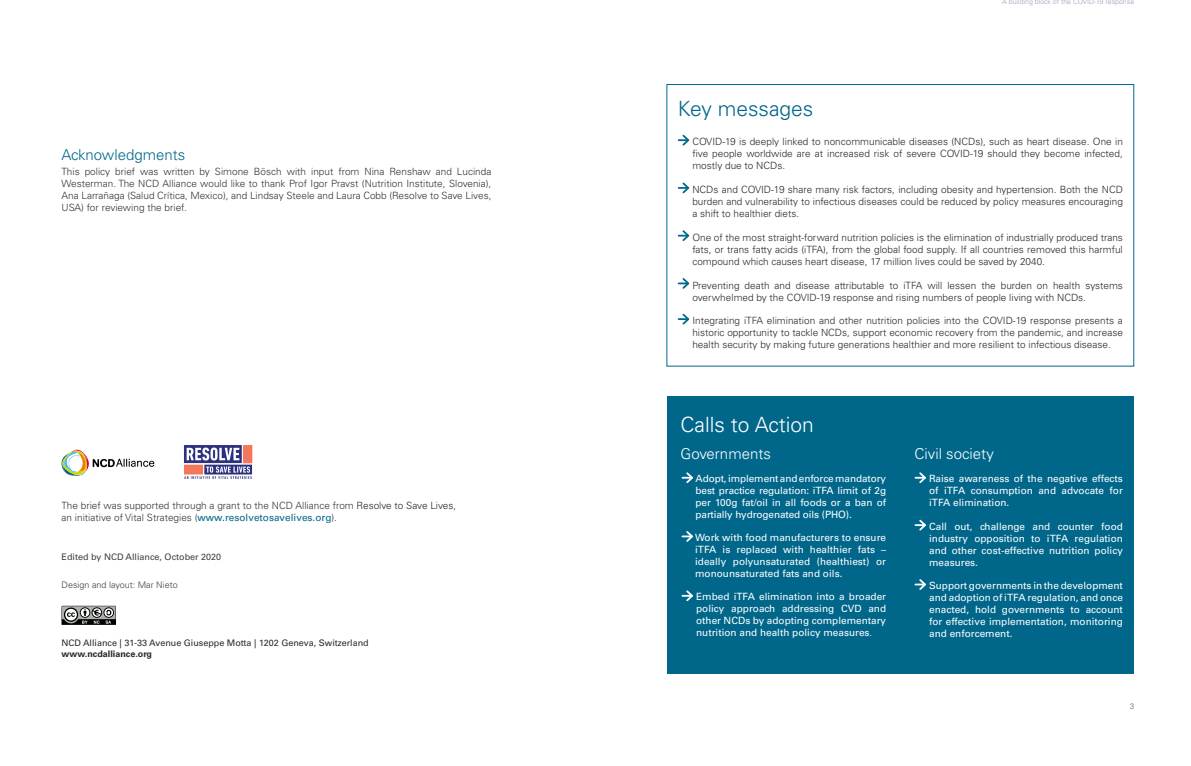
<style>
.page{position:relative;width:1191px;height:766px;background:#fff}
.page>*{position:absolute;margin:0;border:0;box-sizing:border-box;transform-origin:0 0}
.TIT_02{font:300 21px "Univers LT Std";color:#fff}
.TIT_02-2{font:300 21px "Univers LT Std";color:#00678b}
.TIT_03{font:300 15px "Univers LT Std";color:#fff}
.TIT_03-2{font:300 15px "Univers LT Std";color:#00678b}
.TXT{font:300 10px/12px "Univers LT Std";color:#282829;text-align:justify}
.TXT-2{font:10px/12px "Univers LT Std";color:#fff;text-align:justify}
.TXT-3{font:300 10px/12px "Univers LT Std";color:#333334;text-align:justify}
.Creditos{font:9px "Univers LT Std";color:#282829}
.TXT-4{font:9px "Univers LT Std";color:#3e3d40}
.TXT-5{font:300 9px "Univers LT Std";color:#3e3d40}
.Creditos-2{font:700 9px "Univers LT Std";color:#282829}
.t1{font:8px "Univers LT Std";color:#7e8ba0}
.t2{font:300 7px "Univers LT Std";color:#95a0b3}
.s1{color:#282829}
.s2{font-weight:400;color:#00678b}
.s3{font-weight:300}
</style>
<div class="page">
<div style="left:667px;top:395px;width:466px;height:278px;background:#00678b"></div>
<div style="left:666px;top:84px;width:468px;height:282px;border:1px solid #00678b"></div>
<svg style="left:678px;top:134px;width:12px;height:12px"></svg>
<svg style="left:678px;top:182px;width:12px;height:12px"></svg>
<svg style="left:678px;top:230px;width:12px;height:11px"></svg>
<svg style="left:678px;top:278px;width:12px;height:11px"></svg>
<svg style="left:678px;top:313px;width:12px;height:12px"></svg>
<svg style="left:62px;top:605px;width:54px;height:19px"></svg>
<svg style="left:61px;top:449px;width:93px;height:26px"></svg>
<img style="left:183px;top:445px;width:70px;height:34px">
<svg style="left:682px;top:472px;width:11px;height:11px"></svg>
<svg style="left:682px;top:531px;width:11px;height:11px"></svg>
<svg style="left:682px;top:590px;width:11px;height:12px"></svg>
<svg style="left:915px;top:472px;width:11px;height:11px"></svg>
<svg style="left:915px;top:519px;width:11px;height:12px"></svg>
<svg style="left:915px;top:579px;width:11px;height:11px"></svg>
<p class="TIT_03-2" style="left:62px;top:146px;width:125px">Acknowledgments</p>
<p class="TXT-3" style="left:62px;top:165px;width:431px">This policy brief was written by Simone Bösch with input from Nina Renshaw and Lucinda Westerman. The NCD Alliance would like to thank Prof Igor Pravst (Nutrition Institute, Slovenia), Ana Larrañaga (Salud Crítica, Mexico), and Lindsay Steele and Laura Cobb (Resolve to Save Lives, USA) for reviewing the brief.</p>
<p class="TXT-3" style="left:62px;top:499px;width:396px">The brief was supported through a grant to the NCD Alliance from <span class="s1">Resolve to Save Lives</span>, an initiative of Vital Strategies (<span class="s2">www.resolvetosavelives.org</span>).</p>
<p class="TXT-4" style="left:62px;top:551px;width:161px">Edited by NCD Alliance, October 2020</p>
<p class="TXT-5" style="left:62px;top:578px;width:118px">Design and layout: Mar Nieto</p>
<p class="Creditos" style="left:62px;top:637px;width:309px">NCD Alliance | 31-33 Avenue Giuseppe Motta | 1202 Geneva, Switzerland</p>
<p class="Creditos-2" style="left:62px;top:648px;width:92px">www.ncdalliance.org</p>
<p class="t2" style="left:1002px;top:-3px;width:133px">A building block of the COVID-19 response</p>
<p class="TIT_02-2" style="left:677px;top:96px;width:137px">Key messages</p>
<p class="TXT" style="left:692px;top:136px;width:432px">COVID-19 is deeply linked to noncommunicable diseases (NCDs), such as heart disease. One in five people worldwide are at increased risk of severe COVID-19 should they become infected, mostly due to NCDs.</p>
<p class="TXT" style="left:692px;top:183px;width:432px">NCDs and COVID-19 share many risk factors, including obesity and hypertension. Both the NCD burden and vulnerability to infectious diseases could be reduced by policy measures encouraging a shift to healthier diets.</p>
<p class="TXT" style="left:692px;top:231px;width:432px">One of the most straight-forward nutrition policies is the elimination of industrially produced trans fats, or trans fatty acids (iTFA), from the global food supply. If all countries removed this harmful compound which causes heart disease, 17 million lives could be saved by 2040.</p>
<p class="TXT" style="left:692px;top:279px;width:432px">Preventing death and disease attributable to iTFA will lessen the burden on health systems overwhelmed by the COVID-19 response and rising numbers of people living with NCDs.</p>
<p class="TXT" style="left:692px;top:315px;width:432px">Integrating iTFA elimination and other nutrition policies into the COVID-19 response presents a historic opportunity to tackle NCDs, support economic recovery from the pandemic, and increase health security by making future generations healthier and more resilient to infectious disease.</p>
<p class="TIT_02" style="left:680px;top:411px;width:135px">Calls to Action</p>
<p class="TIT_03" style="left:680px;top:444px;width:92px">Governments</p>
<p class="TIT_03" style="left:914px;top:444px;width:81px">Civil society</p>
<p class="TXT-2" style="left:695px;top:472px;width:192px">Adopt, implement and enforce mandatory best practice regulation: iTFA limit of 2g per 100g fat/oil in all foods or a ban of partially hydrogenated oils (PHO).</p>
<p class="TXT-2" style="left:695px;top:531px;width:192px">Work with food manufacturers to ensure iTFA is replaced with healthier fats – ideally polyunsaturated (healthiest) or monounsaturated fats and oils.</p>
<p class="TXT-2" style="left:696px;top:590px;width:191px">Embed iTFA elimination into a broader policy approach addressing CVD and other NCDs by adopting complementary nutrition and health policy measures<span class="s3">.</span></p>
<p class="TXT-2" style="left:929px;top:472px;width:195px">Raise awareness of the negative effects of iTFA consumption and advocate for iTFA elimination.</p>
<p class="TXT-2" style="left:929px;top:520px;width:195px">Call out, challenge and counter food industry opposition to iTFA regulation and other cost-effective nutrition policy measures.</p>
<p class="TXT-2" style="left:929px;top:579px;width:195px">Support governments in the development and adoption of iTFA regulation, and once enacted, hold governments to account for effective implementation, monitoring and enforcement.</p>
<p class="t1" style="left:1129px;top:701px;width:6px">3</p>
</div>
